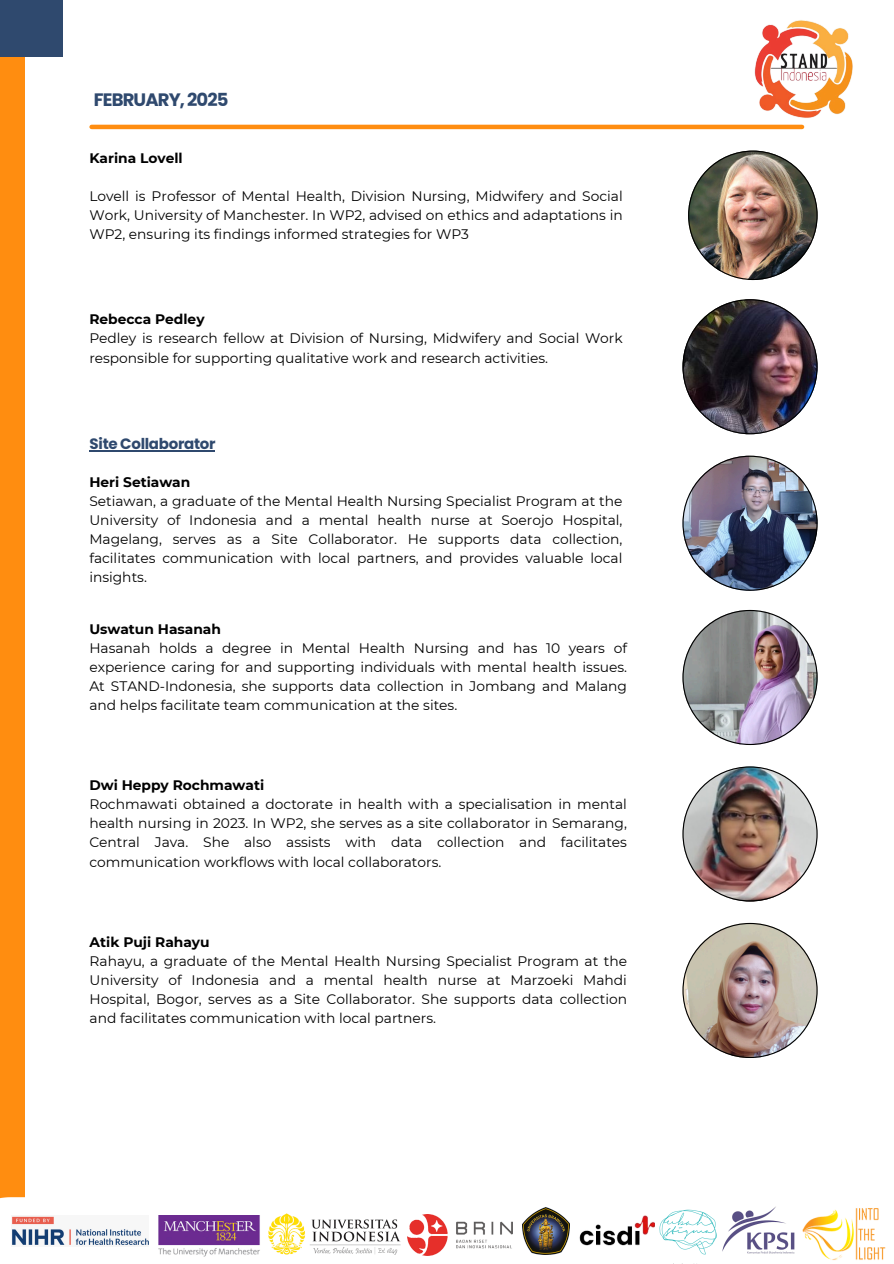
<style>
.page{position:relative;width:894px;height:1264px;background:#fff}
.page>*{position:absolute;margin:0;border:0;box-sizing:border-box;transform-origin:0 0}
.t1{font:700 18px "Poppins";letter-spacing:-.05em;color:#2f496e}
.t2{font:700 15px "Poppins";letter-spacing:-.02em;color:#2f496e}
.t3{font:13.8px/19.2px "Montserrat";color:#000;text-align:justify}
.t4{font:700 13.8px "Montserrat";color:#000}
</style>
<div class="page">
<div style="left:0;top:0;width:24px;height:1263px;background:#ff8d10"></div>
<div style="left:0;top:0;width:63px;height:56px;background:#2f496e"></div>
<hr style="left:92px;top:125px;width:709px;height:4px;background:#ff8d10">
<img style="left:716px;top:20px;width:137px;height:110px">
<svg style="left:0;top:1197px;width:570px;height:66px"></svg>
<img style="left:407px;top:1214px;width:105px;height:41px">
<img style="left:11px;top:1215px;width:137px;height:31px">
<img style="left:158px;top:1215px;width:102px;height:43px">
<img style="left:268px;top:1213px;width:132px;height:41px">
<img style="left:522px;top:1207px;width:47px;height:47px">
<img style="left:579px;top:1215px;width:73px;height:31px">
<img style="left:652px;top:1209px;width:65px;height:46px">
<img style="left:722px;top:1206px;width:73px;height:48px">
<img style="left:802px;top:1208px;width:84px;height:52px">
<img style="left:688px;top:150px;width:129px;height:130px">
<img style="left:682px;top:299px;width:135px;height:135px">
<img style="left:682px;top:455px;width:135px;height:135px">
<img style="left:682px;top:610px;width:135px;height:135px">
<img style="left:682px;top:766px;width:135px;height:135px">
<img style="left:682px;top:922px;width:135px;height:135px">
<hr style="left:90px;top:450px;width:125px;height:1px;background:#2f496e">
<p class="t1" style="left:94px;top:87px;width:136px">FEBRUARY, 2025</p>
<p class="t4" style="left:89px;top:149px;width:95px">Karina Lovell</p>
<p class="t3" style="left:89px;top:186px;width:534px">Lovell is Professor of Mental Health, Division Nursing, Midwifery and Social Work, University of Manchester. In WP2, advised on ethics and adaptations in WP2, ensuring its findings informed strategies for WP3</p>
<p class="t4" style="left:89px;top:311px;width:117px">Rebecca Pedley</p>
<h2 class="t3" style="left:89px;top:329px;width:534px">Pedley is research fellow at Division of Nursing, Midwifery and Social Work responsible for supporting qualitative work and research activities.</h2>
<p class="t2" style="left:90px;top:433px;width:127px">Site Collaborator</p>
<p class="t4" style="left:89px;top:473px;width:102px">Heri Setiawan</p>
<p class="t3" style="left:89px;top:491px;width:534px">Setiawan, a graduate of the Mental Health Nursing Specialist Program at the University of Indonesia and a mental health nurse at Soerojo Hospital, Magelang, serves as a Site Collaborator. He supports data collection, facilitates communication with local partners, and provides valuable local insights.</p>
<p class="t4" style="left:89px;top:620px;width:133px">Uswatun Hasanah</p>
<p class="t3" style="left:89px;top:638px;width:539px">Hasanah holds a degree in Mental Health Nursing and has 10 years of experience caring for and supporting individuals with mental health issues.<br>At STAND-Indonesia, she supports data collection in Jombang and Malang and helps facilitate team communication at the sites.</p>
<p class="t4" style="left:89px;top:776px;width:176px">Dwi Heppy Rochmawati</p>
<p class="t3" style="left:89px;top:794px;width:539px">Rochmawati obtained a doctorate in health with a specialisation in mental health nursing in 2023. In WP2, she serves as a site collaborator in Semarang, Central Java. She also assists with data collection and facilitates communication workflows with local collaborators.</p>
<p class="t4" style="left:90px;top:933px;width:121px">Atik Puji Rahayu</p>
<p class="t3" style="left:90px;top:951px;width:538px">Rahayu, a graduate of the Mental Health Nursing Specialist Program at the University of Indonesia and a mental health nurse at Marzoeki Mahdi Hospital, Bogor, serves as a Site Collaborator. She supports data collection and facilitates communication with local partners.</p>
</div>
